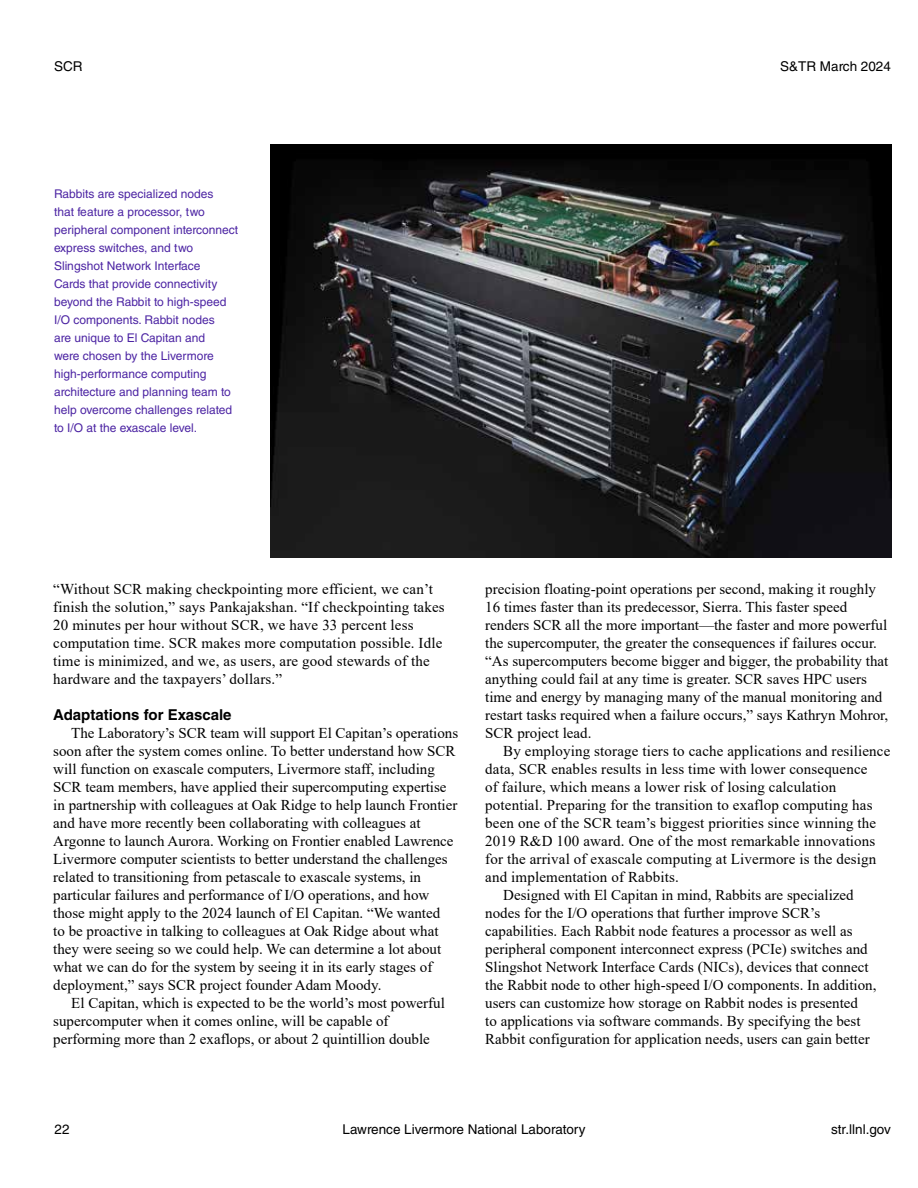
<style>
.page{position:relative;width:918px;height:1188px;background:#fff}
.page>*{position:absolute;margin:0;border:0;box-sizing:border-box;transform-origin:0 0}
.t1{font:15px/18px "Times New Roman";color:#000}
.t2{font:700 15px "Helvetica LT Std";color:#000}
.t3{font:13.5px "Helvetica LT Std";color:#000}
.t4{font:12px/18px "Helvetica LT Std";color:#4c24a3}
</style>
<div class="page">
<img style="left:270px;top:144px;width:622px;height:414px">
<p class="t3" style="left:54px;top:59px;width:30px">SCR</p>
<p class="t4" style="left:54px;top:185px;width:186px">Rabbits are specialized nodes<br>that feature a processor, two peripheral component interconnect express switches, and two<br>Slingshot Network Interface<br>Cards that provide connectivity beyond the Rabbit to high-speed<br>I/O components. Rabbit nodes<br>are unique to El Capitan and<br>were chosen by the Livermore high-performance computing architecture and planning team to help overcome challenges related to I/O at the exascale level.</p>
<p class="t3" style="left:780px;top:59px;width:112px">S&amp;TR March 2024</p>
<p class="t1" style="left:53px;top:580px;width:393px">“Without SCR making checkpointing more efficient, we can’t finish the solution,” says Pankajakshan. “If checkpointing takes 20 minutes per hour without SCR, we have 33 percent less computation time. SCR makes more computation possible. Idle time is minimized, and we, as users, are good stewards of the hardware and the taxpayers’ dollars.”</p>
<p class="t2" style="left:53px;top:706px;width:180px">Adaptations for Exascale</p>
<p class="t1" style="left:53px;top:724px;width:406px;text-indent:18px">The Laboratory’s SCR team will support El Capitan’s operations soon after the system comes online. To better understand how SCR will function on exascale computers, Livermore staff, including SCR team members, have applied their supercomputing expertise in partnership with colleagues at Oak Ridge to help launch Frontier and have more recently been collaborating with colleagues at Argonne to launch Aurora. Working on Frontier enabled Lawrence Livermore computer scientists to better understand the challenges related to transitioning from petascale to exascale systems, in particular failures and performance of I/O operations, and how those might apply to the 2024 launch of El Capitan. “We wanted<br>to be proactive in talking to colleagues at Oak Ridge about what they were seeing so we could help. We can determine a lot about what we can do for the system by seeing it in its early stages of deployment,” says SCR project founder Adam Moody.</p>
<p class="t1" style="left:53px;top:994px;width:393px;text-indent:18px">El Capitan, which is expected to be the world’s most powerful supercomputer when it comes online, will be capable of performing more than 2 exaflops, or about 2 quintillion double</p>
<p class="t1" style="left:485px;top:580px;width:405px">precision floating-point operations per second, making it roughly 16 times faster than its predecessor, Sierra. This faster speed renders SCR all the more important—the faster and more powerful the supercomputer, the greater the consequences if failures occur. “As supercomputers become bigger and bigger, the probability that anything could fail at any time is greater. SCR saves HPC users time and energy by managing many of the manual monitoring and restart tasks required when a failure occurs,” says Kathryn Mohror, SCR project lead.</p>
<p class="t1" style="left:503px;top:742px;width:389px">By employing storage tiers to cache applications and resilience</p>
<p class="t1" style="left:485px;top:760px;width:384px">data, SCR enables results in less time with lower consequence</p>
<p class="t1" style="left:485px;top:778px;width:352px">of failure, which means a lower risk of losing calculation</p>
<p class="t1" style="left:485px;top:796px;width:389px">potential. Preparing for the transition to exaflop computing has</p>
<p class="t1" style="left:485px;top:814px;width:392px">been one of the SCR team’s biggest priorities since winning the</p>
<p class="t1" style="left:485px;top:832px;width:392px">2019 R&amp;D 100 award. One of the most remarkable innovations</p>
<p class="t1" style="left:485px;top:850px;width:393px">for the arrival of exascale computing at Livermore is the design</p>
<p class="t1" style="left:485px;top:868px;width:195px">and implementation of Rabbits.</p>
<p class="t1" style="left:503px;top:886px;width:352px">Designed with El Capitan in mind, Rabbits are specialized</p>
<p class="t1" style="left:485px;top:904px;width:336px">nodes for the I/O operations that further improve SCR’s</p>
<p class="t1" style="left:485px;top:922px;width:369px">capabilities. Each Rabbit node features a processor as well as</p>
<p class="t1" style="left:485px;top:940px;width:384px">peripheral component interconnect express (PCIe) switches and</p>
<p class="t1" style="left:485px;top:958px;width:385px">Slingshot Network Interface Cards (NICs), devices that connect</p>
<p class="t1" style="left:485px;top:976px;width:393px">the Rabbit node to other high-speed I/O components. In addition,</p>
<p class="t1" style="left:485px;top:994px;width:374px">users can customize how storage on Rabbit nodes is presented</p>
<p class="t1" style="left:485px;top:1012px;width:377px">to applications via software commands. By specifying the best</p>
<p class="t1" style="left:485px;top:1030px;width:386px">Rabbit configuration for application needs, users can gain better</p>
<p class="t3" style="left:55px;top:1121px;width:17px">22</p>
<p class="t3" style="left:343px;top:1121px;width:245px">Lawrence Livermore National Laboratory</p>
<p class="t3" style="left:831px;top:1121px;width:61px">str.llnl.gov</p>
</div>
